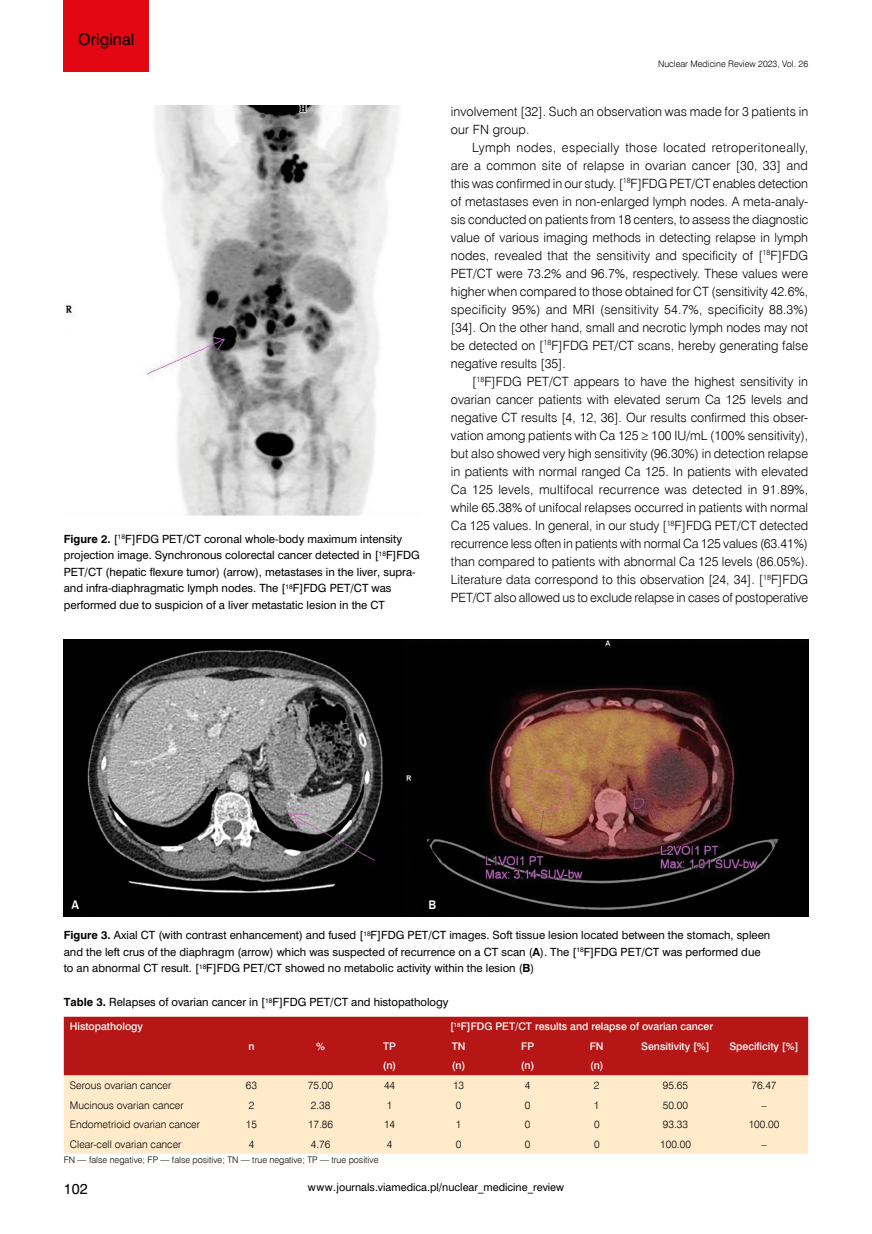
<style>
.page{position:relative;width:872px;height:1234px;background:#fff}
.page>*{position:absolute;margin:0;border:0;box-sizing:border-box;transform-origin:0 0}
.t1{font:15px "Swis 721 PL";color:#000}
.t2{font:13.5px "Swis 721 PL";color:#000}
.t3{font:12.75px/18px "Swis 721 Lt EU";color:#000;text-align:justify}
.t4{font:500 12.75px "Franklin Gothic";color:#fff}
.t5{font:10.5px/16.5px "Swis 721 PL";color:#000}
.t6{font:10.5px "Swis 721 Lt EU";color:#000}
.t7{font:10.5px "Swis 721 Md EU";color:#fff}
.t8{font:10.05px "Swis 721 PL";color:#000}
.t9{font:9px "Swis 721 Lt EU";color:#000}
.s1{font-weight:700}
</style>
<div class="page">
<div style="left:64px;top:0;width:85px;height:71px;background:#e30613"></div>
<img style="left:66px;top:105px;width:333px;height:411px">
<div style="left:64px;top:1016px;width:744px;height:59px;background:#b61615"></div>
<div style="left:64px;top:1075px;width:744px;height:78px;background:#ffebca"></div>
<img style="left:64px;top:639px;width:341px;height:277px">
<img style="left:405px;top:639px;width:403px;height:277px">
<div style="left:65px;top:894px;width:21px;height:22px;background:#000"></div>
<div style="left:64px;top:894px;width:23px;height:22px;border:2px solid #000"></div>
<div style="left:422px;top:894px;width:21px;height:22px;background:#000"></div>
<div style="left:421px;top:894px;width:23px;height:22px;border:2px solid #000"></div>
<p class="t1" style="left:78px;top:30px;width:58px">Original</p>
<p class="t5" style="left:64px;top:530px;width:357px"><span class="s1">Figure 2.</span> [<sup>18</sup>F]FDG PET/CT coronal whole-body maximum intensity projection image. Synchronous colorectal cancer detected in [<sup>18</sup>F]FDG PET/CT (hepatic flexure tumor) (arrow), metastases in the liver, supra&shy;and infra-diaphragmatic lymph nodes. The [<sup>18</sup>F]FDG PET/CT was performed due to suspicion of a liver metastatic lesion in the CT</p>
<p class="t9" style="left:658px;top:58px;width:152px">Nuclear Medicine Review 2023, Vol. 26</p>
<p class="t3" style="left:451px;top:102px;width:359px">involvement [32]. Such an observation was made for 3 patients in our FN group.</p>
<p class="t3" style="left:451px;top:138px;width:359px;text-indent:21px">Lymph nodes, especially those located retroperitoneally, are a common site of relapse in ovarian cancer [30, 33] and this was confirmed in our study. [<sup>18</sup>F]FDG PET/CT enables detection of metastases even in non-enlarged lymph nodes. A meta-analy&shy;sis conducted on patients from 18 centers, to assess the diagnostic value of various imaging methods in detecting relapse in lymph nodes, revealed that the sensitivity and specificity of [<sup>18</sup>F]FDG PET/CT were 73.2% and 96.7%, respectively. These values were higher when compared to those obtained for CT (sensitivity 42.6%, specificity 95%) and MRI (sensitivity 54.7%, specificity 88.3%) [34]. On the other hand, small and necrotic lymph nodes may not be detected on [<sup>18</sup>F]FDG PET/CT scans, hereby generating false negative results [35].</p>
<p class="t3" style="left:451px;top:372px;width:359px;text-indent:21px">[<sup>18</sup>F]FDG PET/CT appears to have the highest sensitivity in ovarian cancer patients with elevated serum Ca 125 levels and negative CT results [4, 12, 36]. Our results confirmed this obser&shy;vation among patients with Ca 125 ≥ 100 IU/mL (100% sensitivity), but also showed very high sensitivity (96.30%) in detection relapse in patients with normal ranged Ca 125. In patients with elevated Ca 125 levels, multifocal recurrence was detected in 91.89%, while 65.38% of unifocal relapses occurred in patients with normal Ca 125 values. In general, in our study [<sup>18</sup>F]FDG PET/CT detected recurrence less often in patients with normal Ca 125 values (63.41%) than compared to patients with abnormal Ca 125 levels (86.05%).<br>Literature data correspond to this observation [24, 34]. [<sup>18</sup>F]FDG PET/CT also allowed us to exclude relapse in cases of postoperative</p>
<p class="t4" style="left:71px;top:896px;width:9px">A</p>
<p class="t4" style="left:428px;top:896px;width:9px">B</p>
<p class="t5" style="left:64px;top:926px;width:708px"><span class="s1">Figure 3.</span> Axial CT (with contrast enhancement) and fused [<sup>18</sup>F]FDG PET/CT images. Soft tissue lesion located between the stomach, spleen and the left crus of the diaphragm (arrow) which was suspected of recurrence on a CT scan (<span class="s1">A</span>). The [<sup>18</sup>F]FDG PET/CT was performed due to an abnormal CT result. [<sup>18</sup>F]FDG PET/CT showed no metabolic activity within the lesion (<span class="s1">B</span>)</p>
<p class="t5" style="left:64px;top:993px;width:386px"><span class="s1">Table 3.</span> Relapses of ovarian cancer in [<sup>18</sup>F]FDG PET/CT and histopathology</p>
<p class="t7" style="left:70px;top:1019px;width:75px">Histopathology</p>
<p class="t7" style="left:450px;top:1019px;width:265px">[<sup>18</sup>F]FDG PET/CT results and relapse of ovarian cancer</p>
<p class="t7" style="left:248px;top:1039px;width:8px">n</p>
<p class="t7" style="left:316px;top:1039px;width:10px">%</p>
<p class="t7" style="left:383px;top:1039px;width:14px">TP</p>
<p class="t7" style="left:452px;top:1039px;width:15px">TN</p>
<p class="t7" style="left:521px;top:1039px;width:14px">FP</p>
<p class="t7" style="left:590px;top:1039px;width:15px">FN</p>
<p class="t7" style="left:641px;top:1039px;width:70px">Sensitivity [%]</p>
<p class="t7" style="left:729px;top:1039px;width:71px">Specificity [%]</p>
<p class="t7" style="left:383px;top:1058px;width:15px">(n)</p>
<p class="t7" style="left:452px;top:1058px;width:15px">(n)</p>
<p class="t7" style="left:521px;top:1058px;width:15px">(n)</p>
<p class="t7" style="left:590px;top:1058px;width:15px">(n)</p>
<p class="t6" style="left:70px;top:1078px;width:103px">Serous ovarian cancer</p>
<p class="t6" style="left:246px;top:1078px;width:13px">63</p>
<p class="t6" style="left:308px;top:1078px;width:27px">75.00</p>
<p class="t6" style="left:384px;top:1078px;width:13px">44</p>
<p class="t6" style="left:453px;top:1078px;width:13px">13</p>
<p class="t6" style="left:525px;top:1078px;width:7px">4</p>
<p class="t6" style="left:594px;top:1078px;width:7px">2</p>
<p class="t6" style="left:663px;top:1078px;width:27px">95.65</p>
<p class="t6" style="left:751px;top:1078px;width:27px">76.47</p>
<p class="t6" style="left:70px;top:1098px;width:115px">Mucinous ovarian cancer</p>
<p class="t6" style="left:249px;top:1098px;width:7px">2</p>
<p class="t6" style="left:311px;top:1098px;width:21px">2.38</p>
<p class="t6" style="left:387px;top:1098px;width:7px">1</p>
<p class="t6" style="left:456px;top:1098px;width:7px">0</p>
<p class="t6" style="left:525px;top:1098px;width:7px">0</p>
<p class="t6" style="left:594px;top:1098px;width:7px">1</p>
<p class="t6" style="left:663px;top:1098px;width:27px">50.00</p>
<p class="t6" style="left:70px;top:1117px;width:132px">Endometrioid ovarian cancer</p>
<p class="t6" style="left:246px;top:1117px;width:13px">15</p>
<p class="t6" style="left:308px;top:1117px;width:27px">17.86</p>
<p class="t6" style="left:384px;top:1117px;width:13px">14</p>
<p class="t6" style="left:456px;top:1117px;width:7px">1</p>
<p class="t6" style="left:525px;top:1117px;width:7px">0</p>
<p class="t6" style="left:594px;top:1117px;width:7px">0</p>
<p class="t6" style="left:663px;top:1117px;width:27px">93.33</p>
<p class="t6" style="left:748px;top:1117px;width:32px">100.00</p>
<p class="t6" style="left:70px;top:1137px;width:113px">Clear-cell ovarian cancer</p>
<p class="t6" style="left:249px;top:1137px;width:7px">4</p>
<p class="t6" style="left:311px;top:1137px;width:21px">4.76</p>
<p class="t6" style="left:387px;top:1137px;width:7px">4</p>
<p class="t6" style="left:456px;top:1137px;width:7px">0</p>
<p class="t6" style="left:525px;top:1137px;width:7px">0</p>
<p class="t6" style="left:594px;top:1137px;width:7px">0</p>
<p class="t6" style="left:660px;top:1137px;width:32px">100.00</p>
<p class="t9" style="left:64px;top:1153px;width:316px">FN — false negative; FP — false positive; TN — true negative; TP — true positive</p>
<p class="t2" style="left:64px;top:1179px;width:25px">102</p>
<p class="t8" style="left:308px;top:1180px;width:258px">www.journals.viamedica.pl/nuclear_medicine_review</p>
</div>
